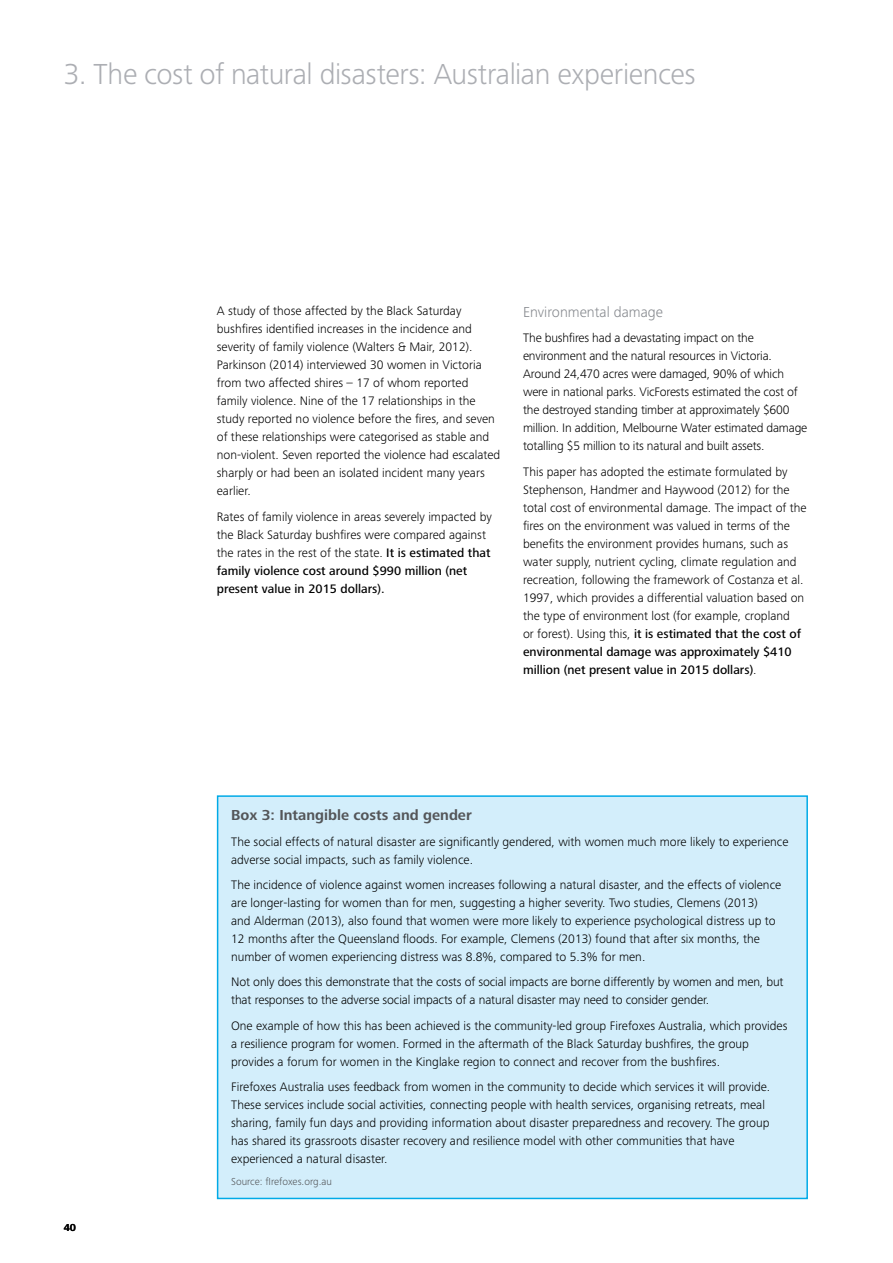
<style>
.page{position:relative;width:893px;height:1263px;background:#fff}
.page>*{position:absolute;margin:0;border:0;box-sizing:border-box;transform-origin:0 0}
.t1{font:300 30px "Frutiger Next Pro";letter-spacing:-.015em;color:#acaeb3}
.t2{font:700 15px "Frutiger Next Pro";color:#545659}
.t3{font:300 15px "Frutiger Next Pro";color:#85888d}
.t4{font:300 12.75px/18px "Frutiger Next Pro";color:#000}
.t5{font:300 10.5px "Frutiger Next Pro";color:#545659}
.t6{font:700 10.5px "Frutiger Next Pro";color:#000}
.s1{font-weight:500}
</style>
<div class="page">
<div style="left:218px;top:796px;width:589px;height:402px;background:#d3eefb"></div>
<div style="left:217px;top:795px;width:591px;height:404px;border:2px solid #00aae7"></div>
<h1 class="t1" style="left:64px;top:57px;width:633px">3. The cost of natural disasters: Australian experiences</h1>
<p class="t4" style="left:217px;top:302px;width:285px">A study of those affected by the Black Saturday bushfires identified increases in the incidence and severity of family violence (Walters &amp; Mair, 2012).<br>Parkinson (2014) interviewed 30 women in Victoria from two affected shires – 17 of whom reported family violence. Nine of the 17 relationships in the study reported no violence before the fires, and seven of these relationships were categorised as stable and non-violent. Seven reported the violence had escalated sharply or had been an isolated incident many years earlier.</p>
<p class="t4" style="left:217px;top:507px;width:276px">Rates of family violence in areas severely impacted by the Black Saturday bushfires were compared against the rates in the rest of the state. <span class="s1">It is estimated that family violence cost around $990 million (net present value in 2015 dollars).</span></p>
<p class="t3" style="left:523px;top:303px;width:142px">Environmental damage</p>
<p class="t4" style="left:523px;top:329px;width:286px">The bushfires had a devastating impact on the environment and the natural resources in Victoria.<br>Around 24,470 acres were damaged, 90% of which were in national parks. VicForests estimated the cost of the destroyed standing timber at approximately $600 million. In addition, Melbourne Water estimated damage totalling $5 million to its natural and built assets.</p>
<p class="t4" style="left:523px;top:462px;width:285px">This paper has adopted the estimate formulated by Stephenson, Handmer and Haywood (2012) for the total cost of environmental damage. The impact of the fires on the environment was valued in terms of the benefits the environment provides humans, such as water supply, nutrient cycling, climate regulation and recreation, following the framework of Costanza et al.<br>1997, which provides a differential valuation based on the type of environment lost (for example, cropland<br>or forest). Using this, <span class="s1">it is estimated that the cost of environmental damage was approximately $410 million (net present value in 2015 dollars)</span>.</p>
<p class="t6" style="left:64px;top:1221px;width:14px">40</p>
<p class="t2" style="left:231px;top:807px;width:242px">Box 3: Intangible costs and gender</p>
<p class="t4" style="left:231px;top:832px;width:559px">The social effects of natural disaster are significantly gendered, with women much more likely to experience adverse social impacts, such as family violence.</p>
<p class="t4" style="left:231px;top:876px;width:552px">The incidence of violence against women increases following a natural disaster, and the effects of violence are longer-lasting for women than for men, suggesting a higher severity. Two studies, Clemens (2013)<br>and Alderman (2013), also found that women were more likely to experience psychological distress up to 12 months after the Queensland floods. For example, Clemens (2013) found that after six months, the number of women experiencing distress was 8.8%, compared to 5.3% for men.</p>
<p class="t4" style="left:231px;top:973px;width:554px">Not only does this demonstrate that the costs of social impacts are borne differently by women and men, but that responses to the adverse social impacts of a natural disaster may need to consider gender.</p>
<p class="t4" style="left:231px;top:1016px;width:558px">One example of how this has been achieved is the community-led group Firefoxes Australia, which provides a resilience program for women. Formed in the aftermath of the Black Saturday bushfires, the group provides a forum for women in the Kinglake region to connect and recover from the bushfires.</p>
<p class="t4" style="left:231px;top:1078px;width:541px">Firefoxes Australia uses feedback from women in the community to decide which services it will provide.<br>These services include social activities, connecting people with health services, organising retreats, meal sharing, family fun days and providing information about disaster preparedness and recovery. The group has shared its grassroots disaster recovery and resilience model with other communities that have experienced a natural disaster.</p>
<p class="t5" style="left:231px;top:1175px;width:102px">Source: fIrefoxes.org.au</p>
</div>
